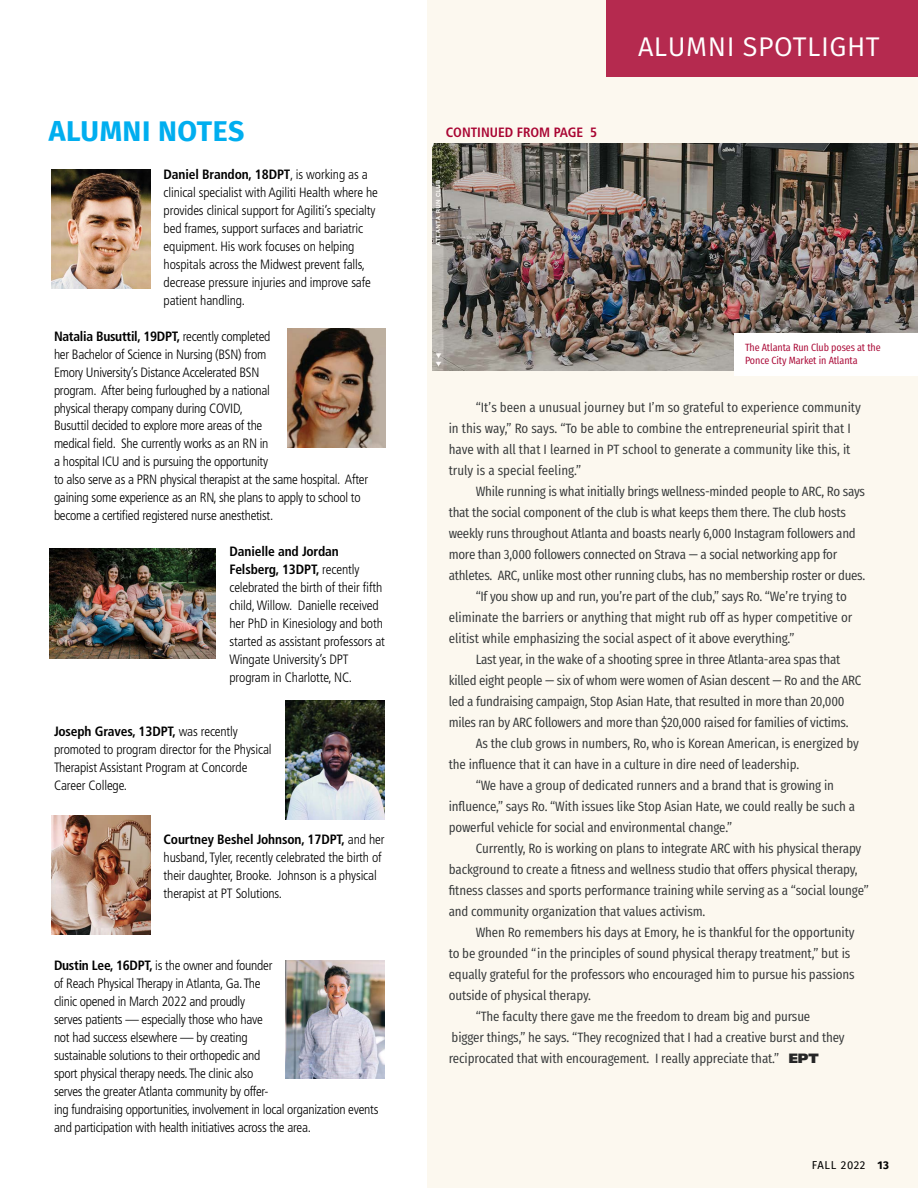
<style>
.page{position:relative;width:918px;height:1188px;background:#fff}
.page>*{position:absolute;margin:0;border:0;box-sizing:border-box;transform-origin:0 0}
.t1{font:700 28.5px "Fira Sans";letter-spacing:.02em;color:#00aeef}
.t2{font:27px "Fira Sans";letter-spacing:.02em;color:#fff}
.t3{font:13.5px/21px "Fira Sans Condensed";letter-spacing:-.01em;color:#343738}
.t4{font:300 condensed 13.5px/18px "Frutiger LT Std";letter-spacing:-.02em;color:#000}
.t5{font:700 condensed 13.5px "Frutiger LT Std";color:#a90533}
.t6{font:11.25px "Fira Sans";letter-spacing:.05em;color:#000}
.t7{font:10.5px/13.5px "Fira Sans Condensed";letter-spacing:-.01em;color:#a90533}
.s1{font-weight:700}
.s2{font-family:"Frutiger LT Std";font-weight:900;color:#262626}
</style>
<div class="page">
<div style="left:428px;top:0;width:490px;height:1188px;background:#fcf8ef"></div>
<div style="left:606px;top:0;width:312px;height:76px;background:#b52a4f"></div>
<img style="left:50px;top:548px;width:166px;height:111px">
<img style="left:52px;top:170px;width:98px;height:118px">
<img style="left:287px;top:328px;width:99px;height:119px">
<img style="left:52px;top:815px;width:98px;height:119px">
<img style="left:286px;top:701px;width:98px;height:119px">
<img style="left:286px;top:960px;width:98px;height:119px">
<img style="left:432px;top:143px;width:486px;height:227px">
<div style="left:734px;top:333px;width:184px;height:43px;background:#fff"></div>
<h1 class="t1" style="left:49px;top:107px;width:197px">ALUMNI NOTES</h1>
<p class="t4" style="left:164px;top:165px;width:216px"><span class="s1">Daniel Brandon, 18DPT</span>, is working as a clinical specialist with Agiliti Health where he provides clinical support for Agiliti’s specialty bed frames, support surfaces and bariatric equipment. His work focuses on helping hospitals across the Midwest prevent falls, decrease pressure injuries and improve safe patient handling.</p>
<p class="t4" style="left:54px;top:327px;width:316px"><span class="s1">Natalia Busuttil, 19DPT,</span> recently completed<br>her Bachelor of Science in Nursing (BSN) from<br>Emory University’s Distance Accelerated BSN<br>program. After being furloughed by a national<br>physical therapy company during COVID,<br>Busuttil decided to explore more areas of the<br>medical field. She currently works as an RN in<br>a hospital ICU and is pursuing the opportunity<br>to also serve as a PRN physical therapist at the same hospital. After gaining some experience as an RN, she plans to apply to school to become a certified registered nurse anesthetist.</p>
<p class="t4" style="left:230px;top:543px;width:157px"><span class="s1">Danielle and Jordan<br>Felsberg, 13DPT,</span> recently celebrated the birth of their fifth child, Willow. Danielle received her PhD in Kinesiology and both started as assistant professors at<br>Wingate University’s DPT program in Charlotte, NC.</p>
<p class="t4" style="left:54px;top:723px;width:219px"><span class="s1">Joseph Graves, 13DPT,</span> was recently promoted to program director for the Physical Therapist Assistant Program at Concorde Career College.</p>
<p class="t4" style="left:164px;top:831px;width:222px"><span class="s1">Courtney Beshel Johnson, 17DPT,</span> and her husband, Tyler, recently celebrated the birth of their daughter, Brooke. Johnson is a physical therapist at PT Solutions.</p>
<p class="t4" style="left:54px;top:957px;width:326px"><span class="s1">Dustin Lee, 16DPT,</span> is the owner and founder<br>of Reach Physical Therapy in Atlanta, Ga. The<br>clinic opened in March 2022 and proudly<br>serves patients — especially those who have<br>not had success elsewhere — by creating<br>sustainable solutions to their orthopedic and<br>sport physical therapy needs. The clinic also<br>serves the greater Atlanta community by offer-<br>ing fundraising opportunities, involvement in local organization events and participation with health initiatives across the area.</p>
<p class="t5" style="left:446px;top:124px;width:153px">CONTINUED FROM PAGE 5</p>
<h2 class="t2" style="left:638px;top:28px;width:243px">ALUMNI SPOTLIGHT</h2>
<p class="t7" style="left:745px;top:339px;width:137px">The Atlanta Run Club poses at the<br>Ponce City Market in Atlanta</p>
<p class="t3" style="left:449px;top:395px;width:414px;text-indent:27px">“It’s been a unusual journey but I’m so grateful to experience community in this way,” Ro says. “To be able to combine the entrepreneurial spirit that I have with all that I learned in PT school to generate a community like this, it truly is a special feeling.”</p>
<p class="t3" style="left:476px;top:479px;width:391px">While running is what initially brings wellness-minded people to ARC, Ro says</p>
<p class="t3" style="left:449px;top:500px;width:399px">that the social component of the club is what keeps them there. The club hosts</p>
<p class="t3" style="left:449px;top:521px;width:409px">weekly runs throughout Atlanta and boasts nearly 6,000 Instagram followers and</p>
<p class="t3" style="left:449px;top:542px;width:390px">more than 3,000 followers connected on Strava — a social networking app for</p>
<p class="t3" style="left:449px;top:563px;width:418px">athletes. ARC, unlike most other running clubs, has no membership roster or dues.</p>
<p class="t3" style="left:476px;top:584px;width:373px">“If you show up and run, you’re part of the club,” says Ro. “We’re trying to</p>
<p class="t3" style="left:449px;top:605px;width:405px">eliminate the barriers or anything that might rub off as hyper competitive or</p>
<p class="t3" style="left:449px;top:626px;width:347px">elitist while emphasizing the social aspect of it above everything.”</p>
<p class="t3" style="left:476px;top:647px;width:366px">Last year, in the wake of a shooting spree in three Atlanta-area spas that</p>
<p class="t3" style="left:449px;top:668px;width:414px">killed eight people — six of whom were women of Asian descent — Ro and the ARC</p>
<p class="t3" style="left:449px;top:689px;width:397px">led a fundraising campaign, Stop Asian Hate, that resulted in more than 20,000</p>
<p class="t3" style="left:449px;top:710px;width:401px">miles ran by ARC followers and more than $20,000 raised for families of victims.</p>
<p class="t3" style="left:476px;top:731px;width:385px">As the club grows in numbers, Ro, who is Korean American, is energized by</p>
<p class="t3" style="left:449px;top:752px;width:352px">the influence that it can have in a culture in dire need of leadership.</p>
<p class="t3" style="left:476px;top:773px;width:360px">“We have a group of dedicated runners and a brand that is growing in</p>
<p class="t3" style="left:449px;top:794px;width:408px">influence,” says Ro. “With issues like Stop Asian Hate, we could really be such a</p>
<p class="t3" style="left:449px;top:815px;width:285px">powerful vehicle for social and environmental change.”</p>
<p class="t3" style="left:476px;top:836px;width:387px">Currently, Ro is working on plans to integrate ARC with his physical therapy</p>
<p class="t3" style="left:449px;top:857px;width:411px">background to create a fitness and wellness studio that offers physical therapy,</p>
<p class="t3" style="left:449px;top:878px;width:422px">fitness classes and sports performance training while serving as a “social lounge”</p>
<p class="t3" style="left:449px;top:899px;width:258px">and community organization that values activism.</p>
<p class="t3" style="left:476px;top:920px;width:380px">When Ro remembers his days at Emory, he is thankful for the opportunity</p>
<p class="t3" style="left:449px;top:941px;width:403px">to be grounded “in the principles of sound physical therapy treatment,” but is</p>
<p class="t3" style="left:449px;top:962px;width:407px">equally grateful for the professors who encouraged him to pursue his passions</p>
<p class="t3" style="left:449px;top:983px;width:144px">outside of physical therapy.</p>
<p class="t3" style="left:476px;top:1004px;width:336px">“The faculty there gave me the freedom to dream big and pursue</p>
<p class="t3" style="left:452px;top:1025px;width:395px">bigger things,” he says. “They recognized that I had a creative burst and they</p>
<p class="t3" style="left:449px;top:1047px;width:372px">reciprocated that with encouragement. I really appreciate that.” <span class="s2">EPT</span></p>
<p class="t6" style="left:812px;top:1156px;width:79px">FALL 2022 <span class="s1">13</span></p>
</div>
